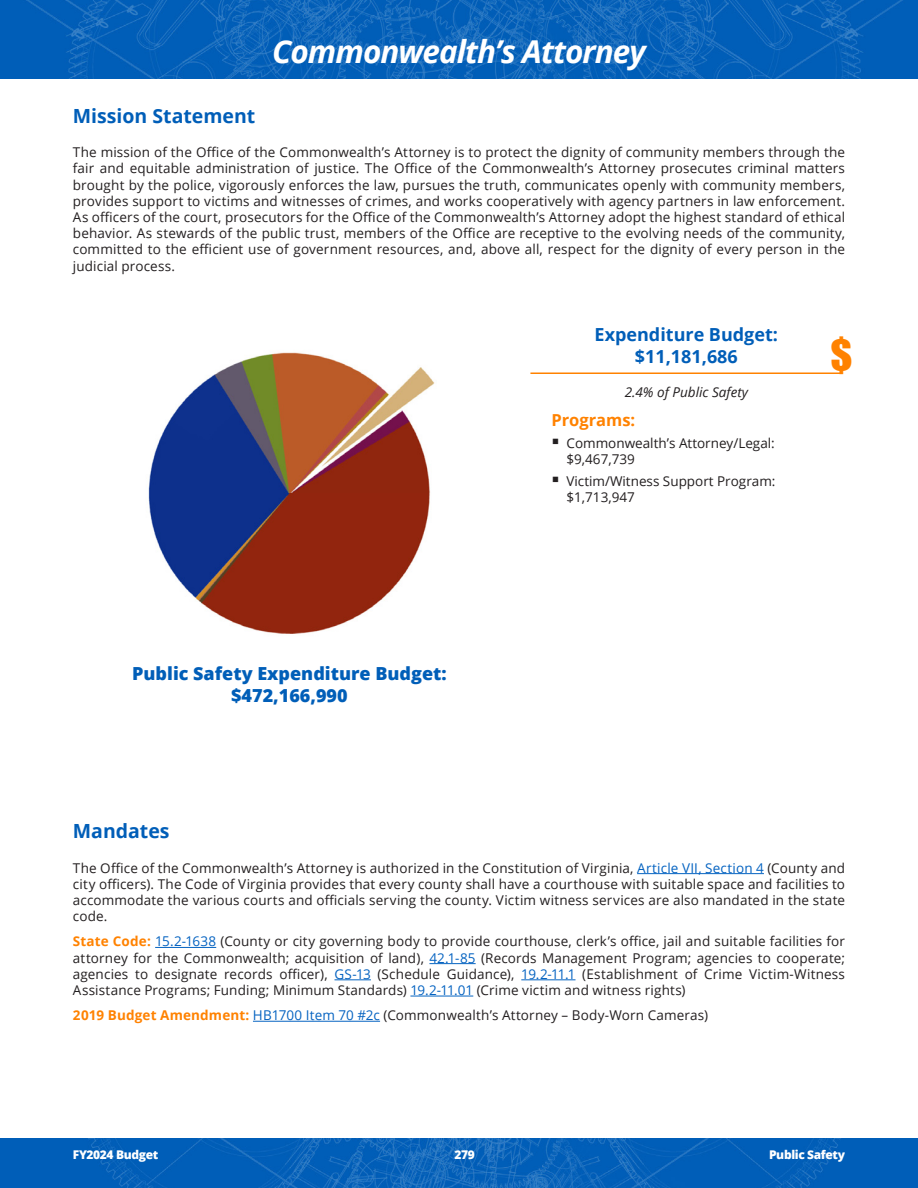
<style>
.page{position:relative;width:918px;height:1188px;background:#fff}
.page>*{position:absolute;margin:0;border:0;box-sizing:border-box;transform-origin:0 0}
.t1{font:40.35px "Impact";color:#ff8200}
.Head_2{font:italic 700 31.5px "Open Sans";letter-spacing:-.03em;color:#fff}
.Heading_L1{font:700 19.5px "Open Sans";color:#005eb8}
.t2{font:800 18px/21.6px "Open Sans";color:#005eb8;text-align:center}
.EB_Heading{font:700 18px/21.6px "Open Sans";color:#005eb8;text-align:center}
.EB_Heading_2{font:700 16.5px "Open Sans";color:#ff8200}
.Body{font:13.5px/16.2px "Open Sans";letter-spacing:.01em;color:#231f20;text-align:justify}
.EB_Quote{font:italic 13.5px "Open Sans";color:#231f20}
.t3{font:800 12px "Open Sans";letter-spacing:-.03em;color:#fff}
.s1{color:#0563c1}
.s2{font-weight:700;color:#ff8200}
</style>
<div class="page">
<img style="left:0;top:0;width:918px;height:78px">
<img style="left:0;top:1138px;width:918px;height:50px">
<hr style="left:530px;top:372px;width:312px;height:2px;background:#ff8200">
<img style="left:148px;top:352px;width:287px;height:282px">
<hr style="left:637px;top:873px;width:127px;height:1px;background:#0563c1">
<hr style="left:155px;top:947px;width:61px;height:1px;background:#0563c1">
<hr style="left:429px;top:963px;width:47px;height:1px;background:#0563c1">
<hr style="left:335px;top:979px;width:36px;height:1px;background:#0563c1">
<hr style="left:521px;top:979px;width:55px;height:1px;background:#0563c1">
<hr style="left:410px;top:996px;width:63px;height:1px;background:#0563c1">
<hr style="left:253px;top:1021px;width:127px;height:1px;background:#0563c1">
<p class="Head_2" style="left:272px;top:29px;width:375px">Commonwealth’s Attorney</p>
<p class="Heading_L1" style="left:73px;top:102px;width:184px">Mission Statement</p>
<p class="Body" style="left:73px;top:144px;width:774px">The mission of the Office of the Commonwealth’s Attorney is to protect the dignity of community members through the fair and equitable administration of justice. The Office of the Commonwealth’s Attorney prosecutes criminal matters brought by the police, vigorously enforces the law, pursues the truth, communicates openly with community members, provides support to victims and witnesses of crimes, and works cooperatively with agency partners in law enforcement.<br>As officers of the court, prosecutors for the Office of the Commonwealth’s Attorney adopt the highest standard of ethical behavior. As stewards of the public trust, members of the Office are receptive to the evolving needs of the community, committed to the efficient use of government resources, and, above all, respect for the dignity of every person in the judicial process.</p>
<h3 class="t2" style="left:132px;top:662px;width:316px">Public Safety Expenditure Budget: $472,166,990</h3>
<p class="EB_Heading" style="left:595px;top:323px;width:185px">Expenditure Budget: $11,181,686</p>
<p class="EB_Quote" style="left:625px;top:383px;width:125px">2.4% of Public Safety</p>
<p class="EB_Heading_2" style="left:551px;top:408px;width:85px">Programs:</p>
<p class="Body" style="left:567px;top:434px;width:210px;text-indent:-15px">▪ Commonwealth’s Attorney/Legal: $9,467,739</p>
<p class="Body" style="left:567px;top:473px;width:211px;text-indent:-15px">▪ Victim/Witness Support Program: $1,713,947</p>
<h1 class="t1" style="left:830px;top:324px;width:24px">$</h1>
<p class="Heading_L1" style="left:73px;top:818px;width:98px">Mandates</p>
<p class="Body" style="left:73px;top:859px;width:774px">The Office of the Commonwealth’s Attorney is authorized in the Constitution of Virginia, <span class="s1">Article VII, Section 4</span> (County and city officers). The Code of Virginia provides that every county shall have a courthouse with suitable space and facilities to accommodate the various courts and officials serving the county. Victim witness services are also mandated in the state code.</p>
<p class="Body" style="left:73px;top:933px;width:774px"><span class="s2">State Code:</span> <span class="s1">15.2-1638</span> (County or city governing body to provide courthouse, clerk’s office, jail and suitable facilities for attorney for the Commonwealth; acquisition of land), <span class="s1">42.1-85</span> (Records Management Program; agencies to cooperate; agencies to designate records officer), <span class="s1">GS-13</span> (Schedule Guidance), <span class="s1">19.2-11.1</span> (Establishment of Crime Victim-Witness Assistance Programs; Funding; Minimum Standards) <span class="s1">19.2-11.01</span> (Crime victim and witness rights)</p>
<p class="Body" style="left:73px;top:1007px;width:637px"><span class="s2">2019 Budget Amendment:</span> <span class="s1">HB1700 Item 70 #2c</span> (Commonwealth’s Attorney – Body-Worn Cameras)</p>
<p class="t3" style="left:73px;top:1146px;width:87px">FY2024 Budget</p>
<p class="t3" style="left:454px;top:1146px;width:22px">279</p>
<p class="t3" style="left:769px;top:1146px;width:77px">Public Safety</p>
</div>
